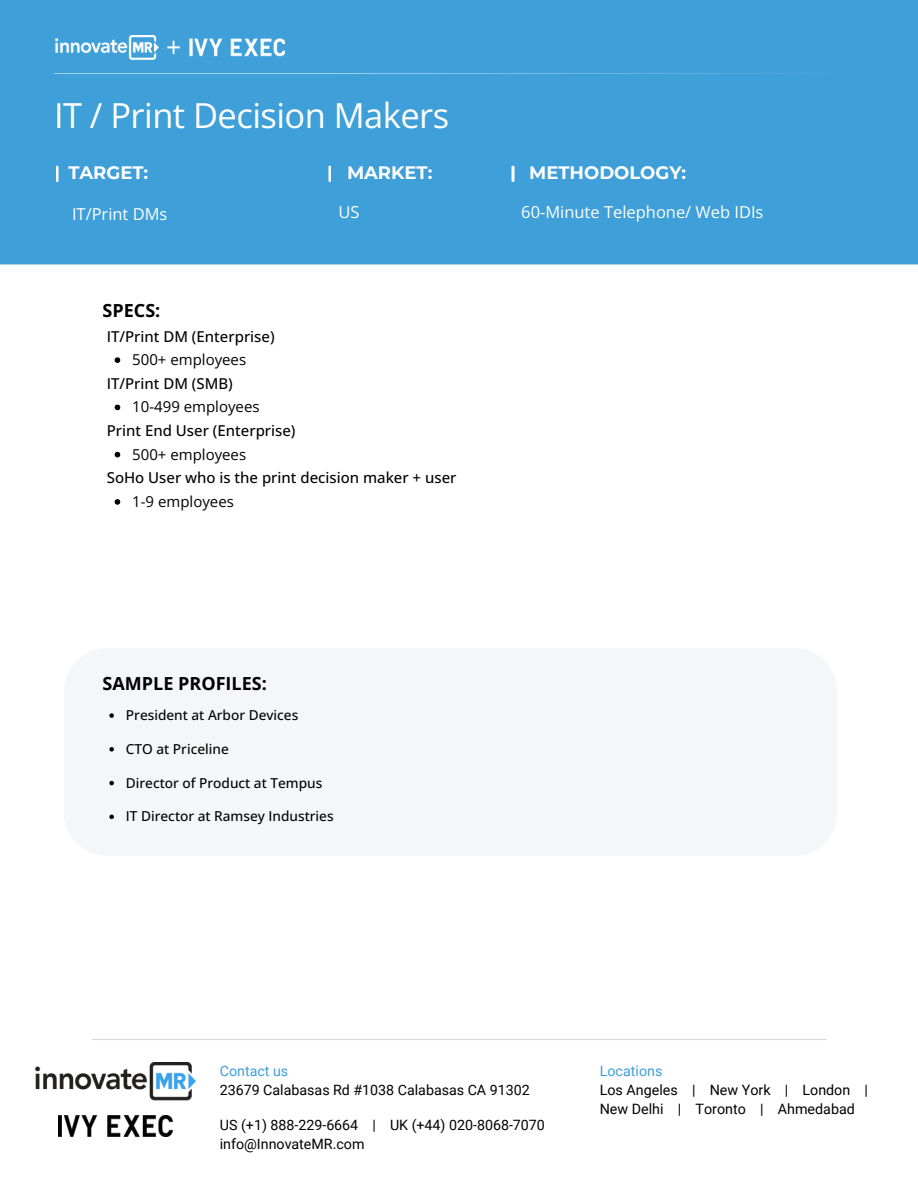
<style>
.page{position:relative;width:918px;height:1188px;background:#fff}
.page>*{position:absolute;margin:0;border:0;box-sizing:border-box;transform-origin:0 0}
.t1{font:34.5px "Open Sans";letter-spacing:-.015em;color:#fff}
.t2{font:700 18px "Montserrat";color:#fff}
.t3{font:700 18px "Open Sans";color:#000}
.t4{font:16.5px "Open Sans";color:#fff}
.t5{font:500 15px "Open Sans";color:#000}
.t6{font:15px "Open Sans";color:#000}
.t7{font:14.25px/19.2px "Roboto";color:#000}
.t8{font:14.25px "Roboto";color:#3e9fd9}
.t9{font:500 13.65px "Open Sans";color:#000}
</style>
<div class="page">
<div style="left:0;top:0;width:918px;height:264px;background:#3e9fd9"></div>
<svg style="left:56px;top:166px;width:2px;height:16px"></svg>
<svg style="left:328px;top:166px;width:4px;height:16px"></svg>
<svg style="left:54px;top:73px;width:810px;height:1px"></svg>
<svg style="left:512px;top:166px;width:2px;height:16px"></svg>
<img style="left:56px;top:36px;width:229px;height:23px">
<img style="left:36px;top:1063px;width:159px;height:37px">
<hr style="left:92px;top:1039px;width:734px;height:1px;background:#d9d9d9">
<img style="left:59px;top:1116px;width:113px;height:20px">
<svg style="left:115px;top:357px;width:5px;height:6px"></svg>
<svg style="left:115px;top:405px;width:5px;height:5px"></svg>
<svg style="left:115px;top:452px;width:5px;height:5px"></svg>
<svg style="left:115px;top:499px;width:5px;height:6px"></svg>
<svg style="left:109px;top:713px;width:5px;height:5px"></svg>
<svg style="left:109px;top:747px;width:5px;height:5px"></svg>
<svg style="left:109px;top:781px;width:5px;height:4px"></svg>
<svg style="left:109px;top:815px;width:5px;height:4px"></svg>
<h1 class="t1" style="left:54px;top:92px;width:397px">IT / Print Decision Makers</h1>
<p class="t2" style="left:68px;top:160px;width:81px">TARGET:</p>
<p class="t2" style="left:347px;top:160px;width:87px">MARKET:</p>
<p class="t2" style="left:529px;top:160px;width:159px">METHODOLOGY:</p>
<p class="t4" style="left:72px;top:202px;width:97px">IT/Print DMs</p>
<p class="t4" style="left:339px;top:201px;width:23px">US</p>
<p class="t4" style="left:521px;top:201px;width:244px">60-Minute Telephone/ Web IDIs</p>
<p class="t3" style="left:103px;top:298px;width:59px">SPECS:</p>
<p class="t5" style="left:107px;top:326px;width:169px">IT/Print DM (Enterprise)</p>
<p class="t5" style="left:107px;top:373px;width:128px">IT/Print DM (SMB)</p>
<p class="t5" style="left:107px;top:420px;width:190px">Print End User (Enterprise)</p>
<p class="t5" style="left:107px;top:468px;width:351px">SoHo User who is the print decision maker + user</p>
<p class="t6" style="left:132px;top:350px;width:115px">500+ employees</p>
<p class="t6" style="left:132px;top:397px;width:129px">10-499 employees</p>
<p class="t6" style="left:132px;top:444px;width:115px">500+ employees</p>
<p class="t6" style="left:132px;top:491px;width:103px">1-9 employees</p>
<p class="t3" style="left:103px;top:671px;width:166px">SAMPLE PROFILES:</p>
<p class="t9" style="left:126px;top:706px;width:174px">President at Arbor Devices</p>
<p class="t9" style="left:126px;top:740px;width:104px">CTO at Priceline</p>
<p class="t9" style="left:126px;top:773px;width:198px">Director of Product at Tempus</p>
<p class="t9" style="left:126px;top:807px;width:209px">IT Director at Ramsey Industries</p>
<p class="t8" style="left:220px;top:1061px;width:70px">Contact us</p>
<p class="t7" style="left:220px;top:1080px;width:311px">23679 Calabasas Rd #1038 Calabasas CA 91302</p>
<p class="t7" style="left:220px;top:1115px;width:327px">US (+1) 888-229-6664 | UK (+44) 020-8068-7070 info@InnovateMR.com</p>
<p class="t8" style="left:600px;top:1061px;width:64px">Locations</p>
<p class="t7" style="left:600px;top:1080px;width:270px">Los Angeles | New York | London |<br>New Delhi | Toronto | Ahmedabad</p>
</div>
